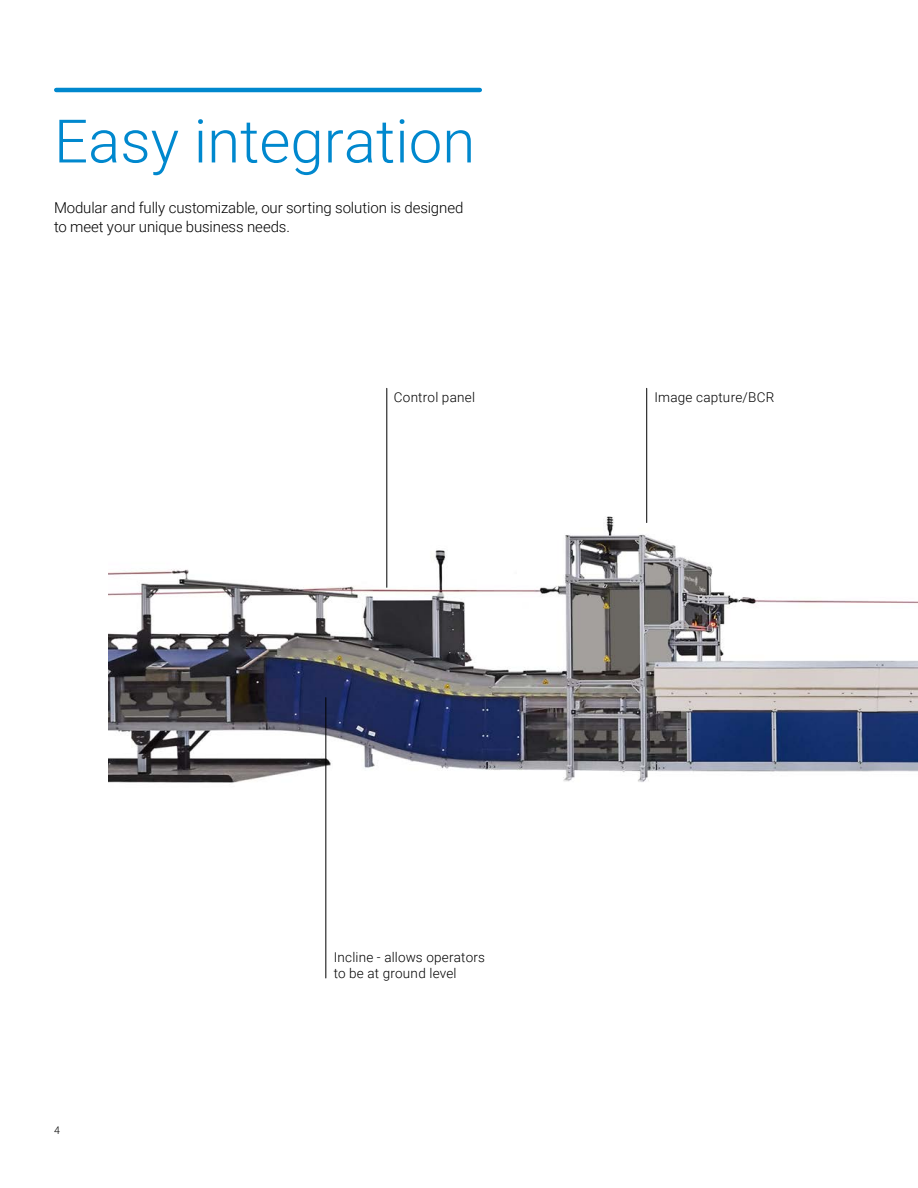
<style>
.page{position:relative;width:918px;height:1188px;background:#fff}
.page>*{position:absolute;margin:0;border:0;box-sizing:border-box;transform-origin:0 0}
.t1{font:300 60px "Roboto";color:#0088ce}
.t2{font:300 15px/19.5px "Roboto";letter-spacing:-.01em;color:#000}
.t3{font:300 13.5px/16.5px "Roboto";letter-spacing:.015em;color:#000}
.t4{font:300 10.5px "Roboto";color:#000}
</style>
<div class="page">
<img style="left:108px;top:472px;width:810px;height:353px">
<hr style="left:386px;top:388px;width:1px;height:199px;background:#000">
<hr style="left:646px;top:388px;width:1px;height:135px;background:#000">
<hr style="left:325px;top:698px;width:1px;height:280px;background:#000">
<hr style="left:56px;top:88px;width:424px;height:4px;background:#0088ce">
<h1 class="t1" style="left:54px;top:99px;width:423px">Easy integration</h1>
<p class="t2" style="left:54px;top:197px;width:411px">Modular and fully customizable, our sorting solution is designed to meet your unique business needs.</p>
<p class="t3" style="left:394px;top:389px;width:83px">Control panel</p>
<p class="t3" style="left:655px;top:389px;width:121px">Image capture/BCR</p>
<p class="t4" style="left:54px;top:1123px;width:7px">4</p>
<p class="t3" style="left:334px;top:948px;width:153px">Incline - allows operators to be at ground level</p>
</div>
